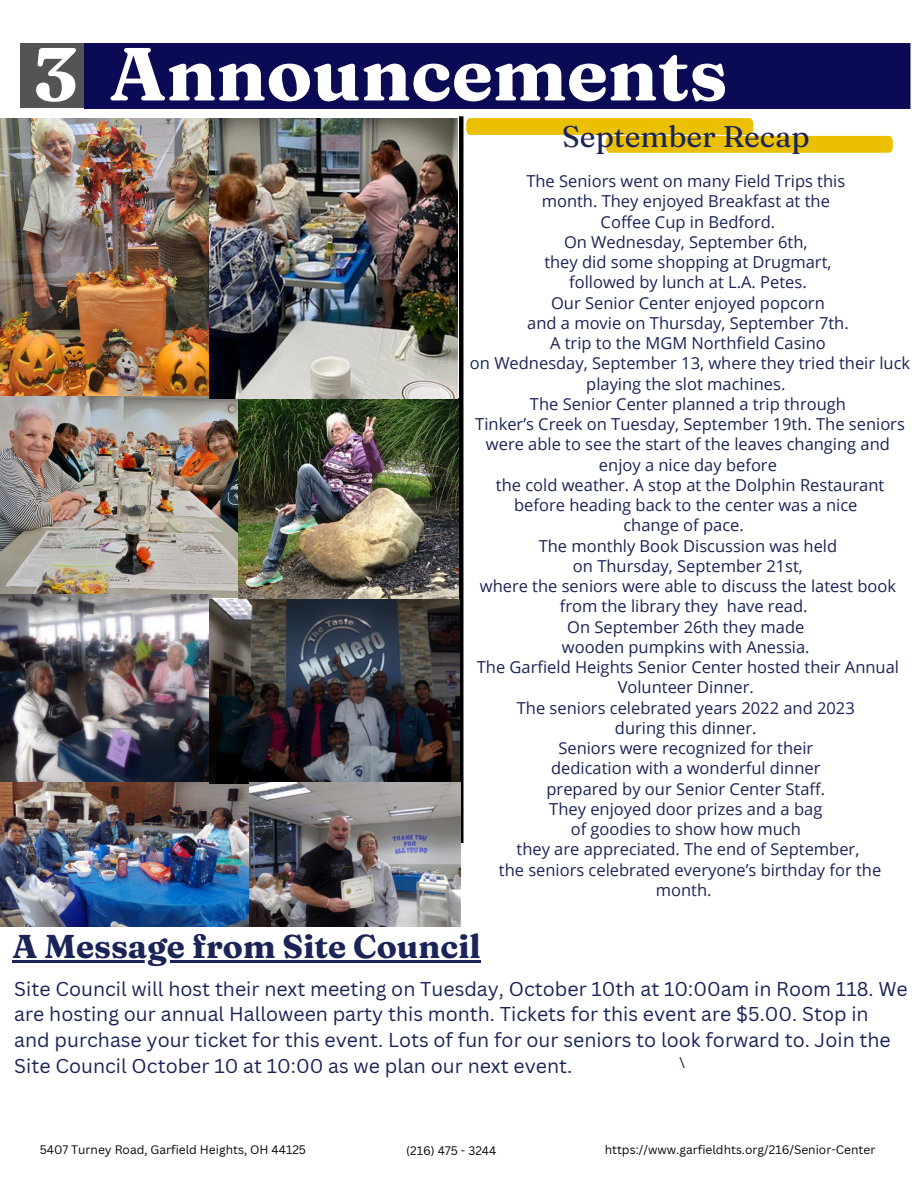
<style>
.page{position:relative;width:918px;height:1188px;background:#fff}
.page>*{position:absolute;margin:0;border:0;box-sizing:border-box;transform-origin:0 0}
.t1{font:700 75px "Fraunces 9 pt";color:#fff}
.t2{font:700 33px "Fraunces 9 pt";color:#1a2456}
.t3{font:30px "Fraunces 9 pt";color:#1a2456}
.t4{font:19.5px/25.8px "Canva Sans";color:#1a2456}
.t5{font:16.5px/20.2px "Open Sans";color:#1a2456;text-align:center}
.t6{font:15px "Open Sans";color:#1a2456}
.t7{font:12px "Canva Sans";color:#070709}
</style>
<div class="page">
<div style="left:84px;top:43px;width:826px;height:66px;background:#0b0a54"></div>
<div style="left:20px;top:43px;width:64px;height:65px;background:#545454"></div>
<hr style="left:459px;top:116px;width:4px;height:727px;background:#000">
<svg style="left:466px;top:118px;width:427px;height:35px"></svg>
<img style="left:0;top:118px;width:210px;height:278px">
<img style="left:0;top:396px;width:238px;height:202px">
<img style="left:0;top:594px;width:211px;height:189px">
<img style="left:239px;top:398px;width:219px;height:202px">
<img style="left:0;top:783px;width:461px;height:144px">
<img style="left:210px;top:600px;width:249px;height:183px">
<img style="left:210px;top:118px;width:247px;height:280px">
<hr style="left:12px;top:960px;width:469px;height:2px;background:#1a2456">
<p class="t1" style="left:33px;top:27px;width:696px">3 Announcements</p>
<p class="t3" style="left:562px;top:117px;width:249px">September Recap</p>
<p class="t5" style="left:526px;top:171px;width:320px">The Seniors went on many Field Trips this</p>
<p class="t5" style="left:542px;top:191px;width:290px">month. They enjoyed Breakfast at the</p>
<p class="t5" style="left:601px;top:211px;width:176px">Coffee Cup in Bedford.</p>
<p class="t5" style="left:564px;top:231px;width:245px">On Wednesday, September 6th,</p>
<p class="t5" style="left:544px;top:252px;width:289px">they did some shopping at Drugmart,</p>
<p class="t5" style="left:569px;top:272px;width:239px">followed by lunch at L.A. Petes.</p>
<p class="t5" style="left:551px;top:292px;width:275px">Our Senior Center enjoyed popcorn</p>
<p class="t5" style="left:527px;top:312px;width:323px">and a movie on Thursday, September 7th.</p>
<p class="t5" style="left:550px;top:333px;width:277px">A trip to the MGM Northfield Casino</p>
<p class="t5" style="left:470px;top:353px;width:442px">on Wednesday, September 13, where they tried their luck playing the slot machines.</p>
<p class="t5" style="left:530px;top:393px;width:317px">The Senior Center planned a trip through</p>
<p class="t5" style="left:475px;top:414px;width:431px">Tinker’s Creek on Tuesday, September 19th. The seniors were able to see the start of the leaves changing and enjoy a nice day before</p>
<p class="t5" style="left:496px;top:474px;width:390px">the cold weather. A stop at the Dolphin Restaurant before heading back to the center was a nice</p>
<p class="t5" style="left:623px;top:515px;width:122px">change of pace.</p>
<p class="t5" style="left:539px;top:535px;width:300px">The monthly Book Discussion was held</p>
<p class="t5" style="left:573px;top:555px;width:231px">on Thursday, September 21st,</p>
<p class="t5" style="left:480px;top:576px;width:418px">where the seniors were able to discuss the latest book from the library they have read.</p>
<p class="t5" style="left:567px;top:616px;width:239px">On September 26th they made</p>
<p class="t5" style="left:562px;top:636px;width:249px">wooden pumpkins with Anessia.</p>
<p class="t5" style="left:477px;top:657px;width:424px">The Garfield Heights Senior Center hosted their Annual<br>Volunteer Dinner.</p>
<p class="t5" style="left:517px;top:697px;width:339px">The seniors celebrated years 2022 and 2023</p>
<p class="t5" style="left:615px;top:717px;width:143px">during this dinner.</p>
<p class="t5" style="left:558px;top:738px;width:256px">Seniors were recognized for their</p>
<p class="t5" style="left:551px;top:758px;width:271px">dedication with a wonderful dinner</p>
<p class="t5" style="left:547px;top:778px;width:280px">prepared by our Senior Center Staff.</p>
<p class="t5" style="left:549px;top:798px;width:275px">They enjoyed door prizes and a bag</p>
<p class="t5" style="left:571px;top:819px;width:232px">of goodies to show how much</p>
<p class="t5" style="left:517px;top:839px;width:344px">they are appreciated. The end of September,</p>
<p class="t5" style="left:656px;top:859px;width:227px;text-align:left;text-indent:-157px">the seniors celebrated everyone’s birthday for the month.</p>
<p class="t2" style="left:12px;top:926px;width:470px">A Message from Site Council</p>
<p class="t4" style="left:14px;top:975px;width:895px">Site Council will host their next meeting on Tuesday, October 10th at 10:00am in Room 118. We are hosting our annual Halloween party this month. Tickets for this event are $5.00. Stop in and purchase your ticket for this event. Lots of fun for our seniors to look forward to. Join the Site Council October 10 at 10:00 as we plan our next event.</p>
<p class="t6" style="left:679px;top:1052px;width:7px">\</p>
<p class="t7" style="left:40px;top:1142px;width:268px">5407 Turney Road, Garfield Heights, OH 44125</p>
<p class="t7" style="left:406px;top:1142px;width:92px">(216) 475 - 3244</p>
<p class="t7" style="left:605px;top:1142px;width:272px">https://www.garfieldhts.org/216/Senior-Center</p>
</div>
